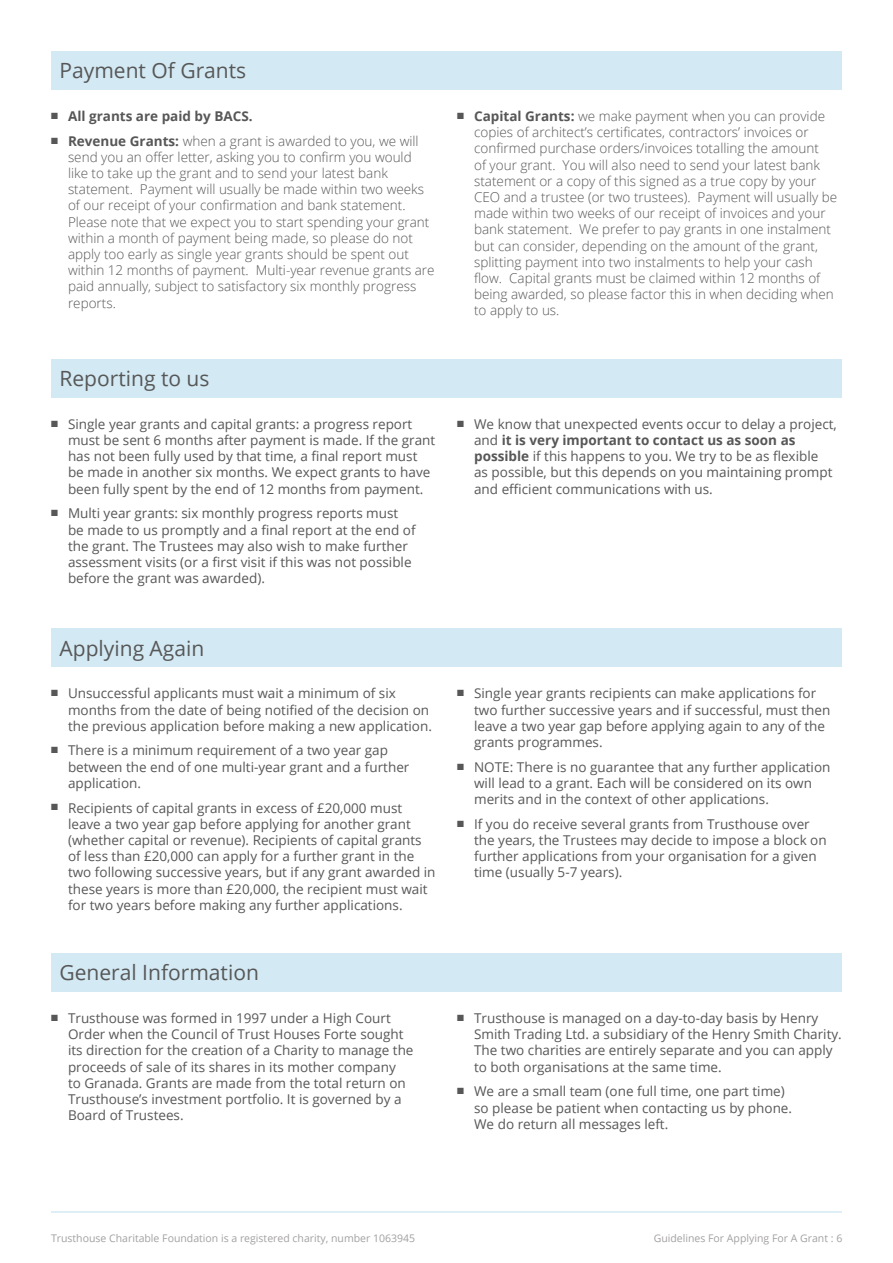
<style>
.page{position:relative;width:893px;height:1263px;background:#fff}
.page>*{position:absolute;margin:0;border:0;box-sizing:border-box;transform-origin:0 0}
.Heading_2{font:21px "Open Sans";color:#575757}
.t1{font:13.5px/16.2px "Open Sans";color:#575757}
.t2{font:300 13.5px/16.2px "Open Sans";color:#575757}
.t3{font:700 13.5px "Open Sans";color:#575757}
.Body_text{font:10.5px "Open Sans";color:#a3a0a0}
.s1{font-weight:700}
</style>
<div class="page">
<div style="left:51px;top:51px;width:791px;height:38px;background:#d3e9f4"></div>
<div style="left:51px;top:628px;width:791px;height:39px;background:#d3e9f4"></div>
<div style="left:51px;top:359px;width:791px;height:38px;background:#d3e9f4"></div>
<hr style="left:51px;top:1211px;width:791px;height:2px;background:#d3e9f4">
<div style="left:51px;top:953px;width:791px;height:38px;background:#d3e9f4"></div>
<p class="Heading_2" style="left:60px;top:56px;width:188px">Payment Of Grants</p>
<p class="t3" style="left:51px;top:106px;width:203px">■ All grants are paid by BACS.</p>
<p class="t2" style="left:68px;top:132px;width:368px;text-indent:-17px">■ <span class="s1">Revenue Grants:</span> when a grant is awarded to you, we will send you an offer letter, asking you to confirm you would like to take up the grant and to send your latest bank statement. Payment will usually be made within two weeks of our receipt of your confirmation and bank statement.<br>Please note that we expect you to start spending your grant within a month of payment being made, so please do not apply too early as single year grants should be spent out within 12 months of payment. Multi-year revenue grants are paid annually, subject to satisfactory six monthly progress reports.</p>
<p class="Heading_2" style="left:60px;top:364px;width:151px">Reporting to us</p>
<p class="t1" style="left:68px;top:415px;width:369px;text-indent:-17px">■ Single year grants and capital grants: a progress report must be sent 6 months after payment is made. If the grant has not been fully used by that time, a final report must be made in another six months. We expect grants to have been fully spent by the end of 12 months from payment.</p>
<p class="t1" style="left:68px;top:505px;width:349px;text-indent:-17px">■ Multi year grants: six monthly progress reports must be made to us promptly and a final report at the end of the grant. The Trustees may also wish to make further assessment visits (or a first visit if this was not possible before the grant was awarded).</p>
<p class="Heading_2" style="left:60px;top:634px;width:146px">Applying Again</p>
<p class="t1" style="left:68px;top:685px;width:365px;text-indent:-17px">■ Unsuccessful applicants must wait a minimum of six months from the date of being notified of the decision on the previous application before making a new application.</p>
<p class="t1" style="left:68px;top:742px;width:343px;text-indent:-17px">■ There is a minimum requirement of a two year gap between the end of one multi-year grant and a further application.</p>
<p class="t1" style="left:68px;top:799px;width:369px;text-indent:-17px">■ Recipients of capital grants in excess of £20,000 must leave a two year gap before applying for another grant (whether capital or revenue). Recipients of capital grants of less than £20,000 can apply for a further grant in the two following successive years, but if any grant awarded in these years is more than £20,000, the recipient must wait for two years before making any further applications.</p>
<p class="Heading_2" style="left:60px;top:958px;width:201px">General Information</p>
<p class="t2" style="left:474px;top:108px;width:365px;text-indent:-17px">■ <span class="s1">Capital Grants:</span> we make payment when you can provide copies of architect’s certificates, contractors’ invoices or confirmed purchase orders/invoices totalling the amount<br>of your grant. You will also need to send your latest bank statement or a copy of this signed as a true copy by your CEO and a trustee (or two trustees). Payment will usually be made within two weeks of our receipt of invoices and your bank statement. We prefer to pay grants in one instalment but can consider, depending on the amount of the grant, splitting payment into two instalments to help your cash flow. Capital grants must be claimed within 12 months of being awarded, so please factor this in when deciding when to apply to us.</p>
<p class="t1" style="left:474px;top:415px;width:364px;text-indent:-17px">■ We know that unexpected events occur to delay a project, and <span class="s1">it is very important to contact us as soon as possible</span> if this happens to you. We try to be as flexible<br>as possible, but this depends on you maintaining prompt and efficient communications with us.</p>
<p class="t1" style="left:474px;top:685px;width:358px;text-indent:-17px">■ Single year grants recipients can make applications for two further successive years and if successful, must then leave a two year gap before applying again to any of the grants programmes.</p>
<p class="t1" style="left:474px;top:758px;width:358px;text-indent:-17px">■ NOTE: There is no guarantee that any further application will lead to a grant. Each will be considered on its own merits and in the context of other applications.</p>
<p class="t1" style="left:474px;top:815px;width:354px;text-indent:-17px">■ If you do receive several grants from Trusthouse over the years, the Trustees may decide to impose a block on further applications from your organisation for a given time (usually 5-7 years).</p>
<p class="t1" style="left:68px;top:1010px;width:347px;text-indent:-17px">■ Trusthouse was formed in 1997 under a High Court Order when the Council of Trust Houses Forte sought its direction for the creation of a Charity to manage the proceeds of sale of its shares in its mother company<br>to Granada. Grants are made from the total return on Trusthouse’s investment portfolio. It is governed by a Board of Trustees.</p>
<p class="t1" style="left:474px;top:1010px;width:369px;text-indent:-17px">■ Trusthouse is managed on a day-to-day basis by Henry Smith Trading Ltd. a subsidiary of the Henry Smith Charity.<br>The two charities are entirely separate and you can apply to both organisations at the same time.</p>
<p class="t1" style="left:474px;top:1083px;width:319px;text-indent:-17px">■ We are a small team (one full time, one part time) so please be patient when contacting us by phone.<br>We do return all messages left.</p>
<p class="Body_text" style="left:51px;top:1230px;width:366px">Trusthouse Charitable Foundation is a registered charity, number 1063945</p>
<p class="Body_text" style="left:654px;top:1230px;width:190px">Guidelines For Applying For A Grant : 6</p>
</div>
